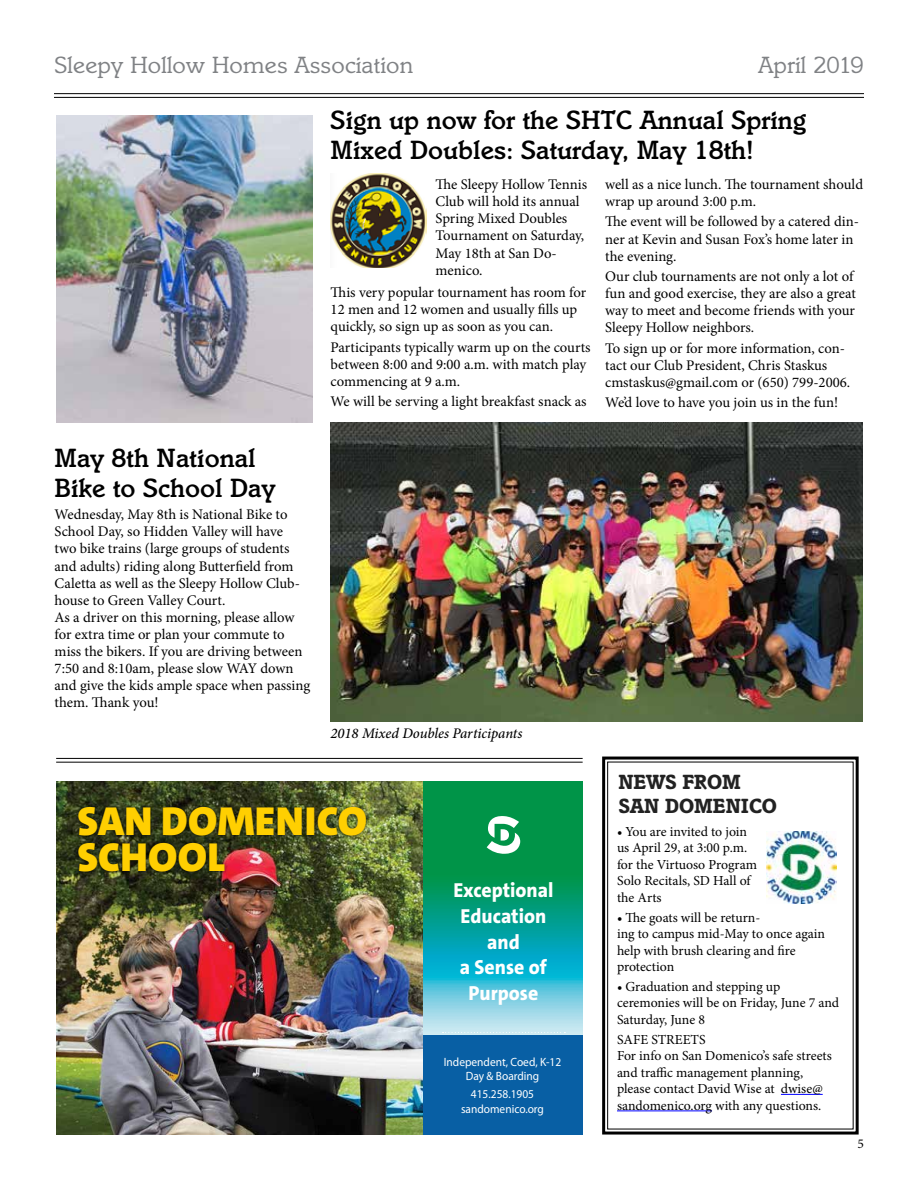
<style>
.page{position:relative;width:918px;height:1188px;background:#fff}
.page>*{position:absolute;margin:0;border:0;box-sizing:border-box;transform-origin:0 0}
.t1{font:900 40.8px/36px "The Sans C5";letter-spacing:.01em;color:#ffcf01}
.t2{font:500 27px/30px "Italia";color:#000}
.t3{font:24px "Italia";letter-spacing:.01em;color:#808285}
.t4{font:700 21px/24px "Italia";color:#222}
.t5{font:800 20.4px/25.8px "The Sans C5";color:#fff;text-align:center}
.t6{font:14.7px/17.1px "Minion Pro";letter-spacing:-.005em;color:#000}
.t7{font:italic 500 14.7px "Minion Pro";letter-spacing:-.005em;color:#000}
.t8{font:13.8px/16.5px "Minion Pro";letter-spacing:-.005em;color:#000}
.t9{font:13.5px "Minion Pro";color:#000}
.t10{font:12px/14.2px "Myriad Pro";color:#fff;text-align:center;scale:.95 1}
.t11{font:300 10.8px/15.8px "The Sans C5";color:#fff;text-align:center}
.t12{font:700 10.05px "The Sans C5";color:#fff}
.s1{font-size:7.5px}
</style>
<div class="page">
<hr style="left:54px;top:93px;width:810px;height:1px;background:#000">
<hr style="left:54px;top:97px;width:810px;height:1px;background:#000">
<svg style="left:602px;top:756px;width:257px;height:379px"></svg>
<div style="left:607px;top:762px;width:247px;height:368px;border:1px solid #000"></div>
<hr style="left:781px;top:1094px;width:42px;height:1px;background:#00f">
<hr style="left:617px;top:1111px;width:95px;height:1px;background:#00f">
<hr style="left:56px;top:758px;width:527px;height:1px;background:#000">
<hr style="left:56px;top:762px;width:527px;height:1px;background:#000">
<img style="left:331px;top:422px;width:532px;height:299px">
<img style="left:331px;top:173px;width:96px;height:95px">
<img style="left:56px;top:781px;width:368px;height:354px">
<svg style="left:424px;top:781px;width:159px;height:353px;background:#1fa88d"></svg>
<svg style="left:443px;top:1032px;width:122px;height:1px"></svg>
<div style="left:75px;top:803px;width:295px;height:73px;background:#000;opacity:.75"></div>
<svg style="left:487px;top:815px;width:33px;height:39px"></svg>
<img style="left:56px;top:115px;width:257px;height:308px">
<div style="left:423px;top:1035px;width:159px;height:100px;background:#085fa4"></div>
<h3 class="t3" style="left:54px;top:51px;width:361px">Sleepy Hollow Homes Association</h3>
<h3 class="t3" style="left:759px;top:51px;width:107px">April 2019</h3>
<h2 class="t2" style="left:331px;top:105px;width:477px">Sign up now for the SHTC Annual Spring<br>Mixed Doubles: Saturday, May 18th!</h2>
<h2 class="t2" style="left:55px;top:443px;width:222px">May 8th National<br>Bike to School Day</h2>
<p class="t6" style="left:55px;top:506px;width:257px">Wednesday, May 8th is National Bike to School Day, so Hidden Valley will have<br>two bike trains (large groups of students and adults) riding along Butterfield from Caletta as well as the Sleepy Hollow Club&shy;house to Green Valley Court.<br>As a driver on this morning, please allow for extra time or plan your commute to miss the bikers. If you are driving between 7:50 and 8:10am, please slow WAY down and give the kids ample space when passing them. Thank you!</p>
<p class="t6" style="left:436px;top:176px;width:153px">The Sleepy Hollow Tennis<br>Club will hold its annual<br>Spring Mixed Doubles<br>Tournament on Saturday,<br>May 18th at San Do&shy;menico.</p>
<p class="t6" style="left:331px;top:284px;width:257px">This very popular tournament has room for<br>12 men and 12 women and usually fills up quickly, so sign up as soon as you can.</p>
<p class="t6" style="left:331px;top:338px;width:261px">Participants typically warm up on the courts between 8:00 and 9:00 a.m. with match play commencing at 9 a.m.</p>
<p class="t6" style="left:331px;top:393px;width:258px">We will be serving a light breakfast snack as</p>
<p class="t7" style="left:330px;top:723px;width:193px">2018 Mixed Doubles Participants</p>
<h1 class="t1" style="left:77px;top:804px;width:291px">SAN DOMENICO<br>SCHOOL</h1>
<h3 class="t5" style="left:453px;top:877px;width:102px">Exceptional<br>Education and<br>a Sense of<br>Purpose</h3>
<p class="t11" style="left:445px;top:1050px;width:117px">Independent, Coed, K-12,<br>Day <span class="s1">&amp;</span> Boarding</p>
<p class="t10" style="left:444px;top:1054px;width:125px">Independent, Coed, K-12<br>Day &amp; Boarding</p>
<p class="t10" style="left:461px;top:1087px;width:89px">415.258.1905 sandomenico.org</p>
<p class="t12" style="left:473px;top:1082px;width:62px">415.258.1905</p>
<p class="t12" style="left:465px;top:1107px;width:77px">sandomenico.org</p>
<p class="t6" style="left:605px;top:176px;width:259px">well as a nice lunch. The tournament should wrap up around 3:00 p.m.</p>
<p class="t6" style="left:605px;top:213px;width:255px">The event will be followed by a catered din&shy;ner at Kevin and Susan Fox’s home later in the evening.</p>
<p class="t6" style="left:605px;top:268px;width:252px">Our club tournaments are not only a lot of fun and good exercise, they are also a great way to meet and become friends with your Sleepy Hollow neighbors.</p>
<p class="t6" style="left:605px;top:339px;width:247px">To sign up or for more information, con&shy;tact our Club President, Chris Staskus cmstaskus@gmail.com or (650) 799-2006.</p>
<p class="t6" style="left:605px;top:394px;width:235px">We’d love to have you join us in the fun!</p>
<h3 class="t4" style="left:618px;top:770px;width:160px">NEWS FROM<br>SAN DOMENICO</h3>
<p class="t8" style="left:617px;top:823px;width:141px">• You are invited to join us April 29, at 3:00 p.m. for the Virtuoso Program<br>Solo Recitals, SD Hall of the Arts</p>
<p class="t8" style="left:617px;top:909px;width:210px">• The goats will be return-<br>ing to campus mid-May to once again help with brush clearing and fire protection</p>
<p class="t8" style="left:617px;top:978px;width:224px">• Graduation and stepping up ceremonies will be on Friday, June 7 and<br>Saturday, June 8</p>
<p class="t8" style="left:617px;top:1031px;width:216px">SAFE STREETS<br>For info on San Domenico’s safe streets and traffic management planning, please contact David Wise at dwise@ sandomenico.org with any questions.</p>
<p class="t9" style="left:858px;top:1135px;width:8px">5</p>
</div>
